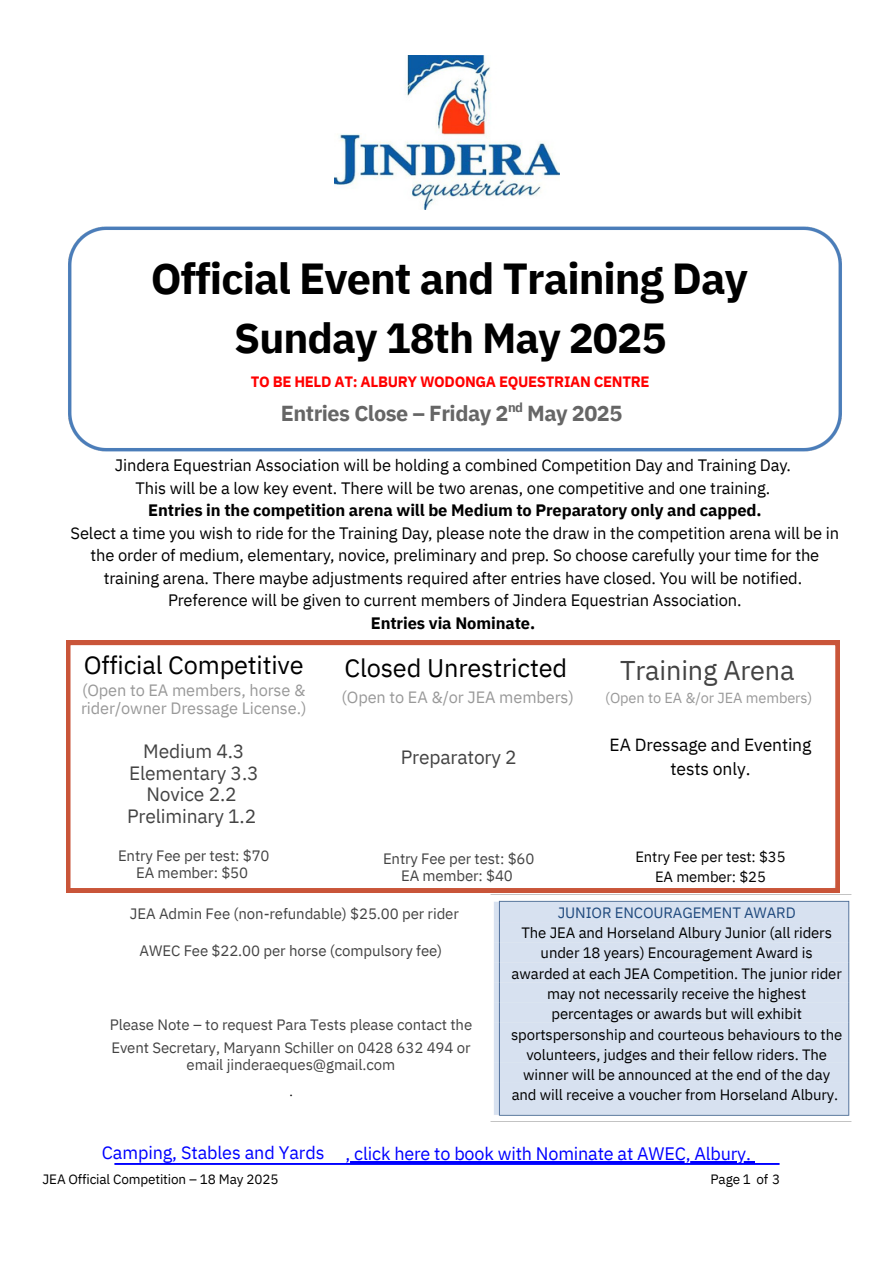
<style>
.page{position:relative;width:894px;height:1264px;background:#fff}
.page>*{position:absolute;margin:0;border:0;box-sizing:border-box;transform-origin:0 0}
.t1{font:700 43.35px "IBM Plex Sans";letter-spacing:-.025em;color:#000}
.t2{font:700 42px "IBM Plex Sans";letter-spacing:-.025em;color:#000}
.t3{font:27px "IBM Plex Sans";letter-spacing:-.005em;color:#434343}
.t4{font:25.35px "IBM Plex Sans";letter-spacing:-.005em;color:#000}
.t5{font:700 21.6px "IBM Plex Sans";letter-spacing:-.025em;color:#666}
.t6{font:19.2px/21.5px "IBM Plex Sans";letter-spacing:-.01em;color:#434343;text-align:center}
.t7{font:18px "IBM Plex Sans";letter-spacing:-.01em;color:#00f}
.t8{font:17.55px/24.5px "IBM Plex Sans";letter-spacing:-.005em;color:#000;text-align:center}
.t9{font:16.5px/22.5px "IBM Plex Sans";letter-spacing:-.005em;color:#000;text-align:center}
.t10{font:16.35px/18px "IBM Plex Sans";letter-spacing:-.005em;color:#999}
.t11{font:15px/20.2px "IBM Plex Sans";letter-spacing:-.01em;color:#000;text-align:center}
.t12{font:15px/17px "IBM Plex Sans";letter-spacing:-.005em;color:#434343;text-align:center}
.t13{font:700 15px "IBM Plex Sans";letter-spacing:-.025em;color:#f00}
.t14{font:14.85px "IBM Plex Sans";letter-spacing:-.005em;color:#000}
.t15{font:14.55px "IBM Plex Sans";letter-spacing:-.005em;color:#999}
.t16{font:13.5px "IBM Plex Sans";letter-spacing:-.01em;color:#000}
.t17{font:700 13.05px "IBM Plex Sans";color:#666}
.t18{font:12.75px "IBM Plex Sans";color:#000}
.s1{font-weight:700}
.s2{color:#1f497d}
</style>
<div class="page">
<img style="left:114px;top:1163px;width:666px;height:1px">
<img style="left:334px;top:56px;width:225px;height:154px">
<img style="left:68px;top:226px;width:774px;height:226px">
<img style="left:117px;top:287px;width:646px;height:152px">
<img style="left:483px;top:887px;width:369px;height:235px">
<svg style="left:66px;top:640px;width:773px;height:252px"></svg>
<hr style="left:345px;top:1161px;width:405px;height:1px;background:#00f">
<h3 class="t1" style="left:151px;top:250px;width:598px">Official Event and Training Day</h3>
<h5 class="t2" style="left:234px;top:309px;width:433px">Sunday 18th May 2025</h5>
<p class="t13" style="left:251px;top:372px;width:400px">TO BE HELD AT: ALBURY WODONGA EQUESTRIAN CENTRE</p>
<p class="t17" style="left:508px;top:398px;width:17px">nd</p>
<p class="t5" style="left:281px;top:399px;width:343px">Entries Close – Friday 2 May 2025</p>
<h3 class="t9" style="left:71px;top:453px;width:769px">Jindera Equestrian Association will be holding a combined Competition Day and Training Day.<br>This will be a low key event. There will be two arenas, one competitive and one training.<br><span class="s1">Entries in the competition arena will be Medium to Preparatory only and capped.<br></span>Select a time you wish to ride for the Training Day, please note the draw in the competition arena will be in the order of medium, elementary, novice, preliminary and prep. So choose carefully your time for the training arena. There maybe adjustments required after entries have closed. You will be notified.<br>Preference will be given to current members of Jindera Equestrian Association.<br><span class="s1">Entries via Nominate.</span></h3>
<p class="t3" style="left:620px;top:652px;width:176px">Training Arena</p>
<p class="t15" style="left:605px;top:688px;width:208px">(Open to EA &amp;/or JEA members)</p>
<p class="t8" style="left:609px;top:732px;width:203px">EA Dressage and Eventing tests only.</p>
<h1 class="t4" style="left:84px;top:648px;width:221px">Official Competitive</h1>
<h1 class="t10" style="left:81px;top:681px;width:227px">(Open to EA members, horse &amp; rider/owner Dressage License.)</h1>
<h4 class="t6" style="left:127px;top:740px;width:133px">Medium 4.3<br>Elementary 3.3<br>Novice 2.2<br>Preliminary 1.2</h4>
<h2 class="t12" style="left:118px;top:846px;width:153px">Entry Fee per test: $70<br>EA member: $50</h2>
<h5 class="t12" style="left:130px;top:905px;width:330px">JEA Admin Fee (non-refundable) $25.00 per rider</h5>
<h5 class="t12" style="left:140px;top:942px;width:304px">AWEC Fee $22.00 per horse (compulsory fee)</h5>
<h5 class="t4" style="left:344px;top:651px;width:224px">Closed Unrestricted</h5>
<h5 class="t10" style="left:341px;top:688px;width:234px">(Open to EA &amp;/or JEA members)</h5>
<h3 class="t6" style="left:400px;top:746px;width:117px">Preparatory 2</h3>
<h5 class="t14" style="left:635px;top:846px;width:152px">Entry Fee per test: $35</h5>
<h5 class="t14" style="left:655px;top:866px;width:112px">EA member: $25</h5>
<h3 class="t12" style="left:383px;top:849px;width:153px">Entry Fee per test: $60<br>EA member: $40</h3>
<p class="t11" style="left:511px;top:902px;width:332px"><span class="s2">JUNIOR ENCOURAGEMENT AWARD<br></span>The JEA and Horseland Albury Junior (all riders under 18 years) Encouragement Award is awarded at each JEA Competition. The junior rider may not necessarily receive the highest percentages or awards but will exhibit sportspersonship and courteous behaviours to the volunteers, judges and their fellow riders. The winner will be announced at the end of the day and will receive a voucher from Horseland Albury.</p>
<p class="t12" style="left:110px;top:1013px;width:364px;line-height:22.2px;text-align:left">Please Note – to request Para Tests please contact the<br>Event Secretary, Maryann Schiller on 0428 632 494 or</p>
<p class="t12" style="left:186px;top:1055px;width:210px">email jinderaeques@gmail.com</p>
<p class="t18" style="left:289px;top:1082px;width:5px">.</p>
<h3 class="t7" style="left:102px;top:1140px;width:224px">Camping, Stables and Yards</h3>
<h5 class="t7" style="left:345px;top:1141px;width:407px">, click here to book with Nominate at AWEC, Albury.</h5>
<p class="t16" style="left:42px;top:1170px;width:237px">JEA Official Competition – 18 May 2025</p>
<h1 class="t16" style="left:710px;top:1170px;width:71px">Page 1 of 3</h1>
</div>
